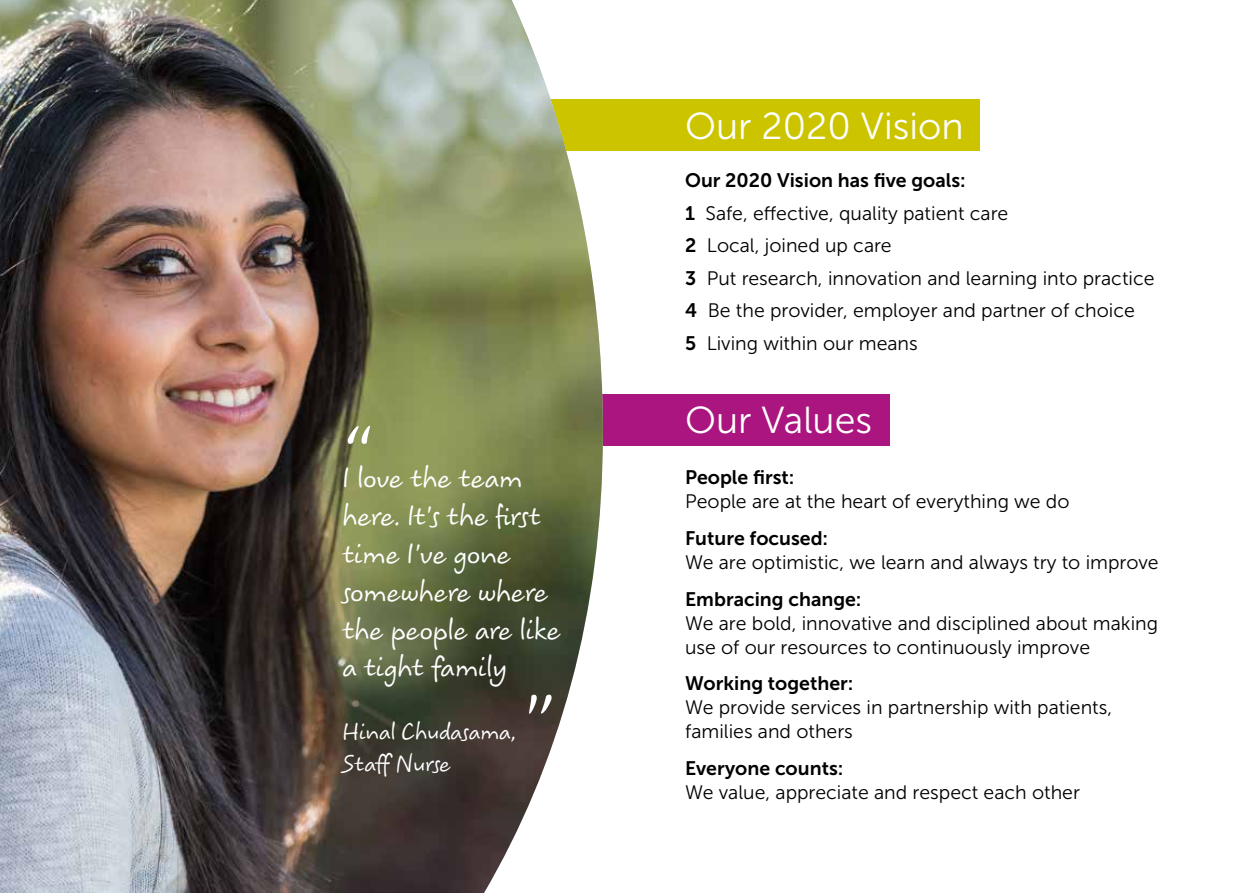
<style>
.page{position:relative;width:1259px;height:893px;background:#fff}
.page>*{position:absolute;margin:0;border:0;box-sizing:border-box;transform-origin:0 0}
.t1{font:86.7px "Koorkin Std";color:#fff}
.t2{font:37.5px "Museo Sans 300";color:#fff}
.t3{font:31.5px/37.8px "Koorkin Std";color:#fff}
.t4{font:25.5px/32.1px "Koorkin Std";color:#fff}
.t5{font:19.5px/32.5px "Museo Sans 300";color:#000}
.t6{font:19.5px "Museo Sans 700";color:#000}
.s1{font-family:"Museo Sans 700"}
</style>
<div class="page">
<div style="left:495px;top:100px;width:485px;height:51px;background:#cdc400"></div>
<div style="left:470px;top:394px;width:420px;height:51px;background:#aa1580"></div>
<img style="left:0;top:0;width:603px;height:893px">
<h1 class="t1" style="left:343px;top:405px;width:29px">“</h1>
<h3 class="t3" style="left:342px;top:461px;width:220px">I love the team here. It’s the first time I’ve gone somewhere where the people are like a tight family</h3>
<h3 class="t4" style="left:342px;top:717px;width:175px">Hinal Chudasama,<br>Staff Nurse</h3>
<h1 class="t1" style="left:525px;top:674px;width:29px">”</h1>
<h2 class="t2" style="left:685px;top:106px;width:280px">Our 2020 Vision</h2>
<p class="t6" style="left:685px;top:170px;width:282px">Our 2020 Vision has five goals:</p>
<p class="t5" style="left:685px;top:197px;width:471px"><span class="s1">1</span> Safe, effective, quality patient care<br><span class="s1">2</span> Local, joined up care<br><span class="s1">3</span> Put research, innovation and learning into practice <span class="s1">4</span> Be the provider, employer and partner of choice<br><span class="s1">5</span> Living within our means</p>
<h2 class="t2" style="left:685px;top:400px;width:188px">Our Values</h2>
<p class="t6" style="left:685px;top:466px;width:111px">People first:</p>
<p class="t5" style="left:685px;top:485px;width:386px">People are at the heart of everything we do</p>
<p class="t6" style="left:685px;top:527px;width:145px">Future focused:</p>
<p class="t5" style="left:685px;top:546px;width:475px">We are optimistic, we learn and always try to improve</p>
<p class="t6" style="left:685px;top:588px;width:178px">Embracing change:</p>
<p class="t5" style="left:685px;top:611px;width:474px;line-height:24px">We are bold, innovative and disciplined about making use of our resources to continuously improve</p>
<p class="t6" style="left:685px;top:673px;width:170px">Working together:</p>
<p class="t5" style="left:685px;top:696px;width:428px;line-height:24px">We provide services in partnership with patients, families and others</p>
<p class="t6" style="left:685px;top:757px;width:160px">Everyone counts:</p>
<p class="t5" style="left:685px;top:776px;width:396px">We value, appreciate and respect each other</p>
</div>
